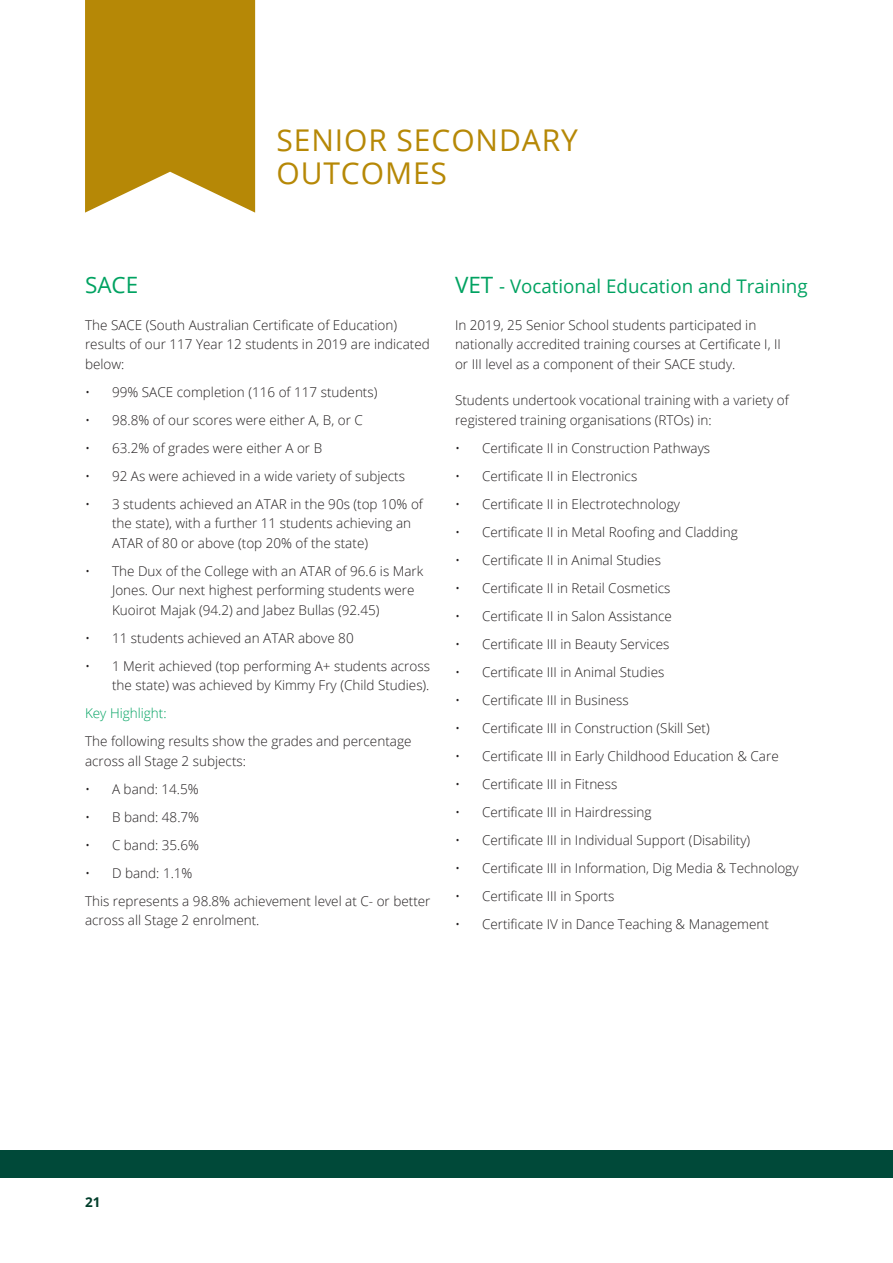
<style>
.page{position:relative;width:893px;height:1263px;background:#fff}
.page>*{position:absolute;margin:0;border:0;box-sizing:border-box;transform-origin:0 0}
.Main_Headings_New{font:30px/33.5px "Open Sans";letter-spacing:.03em;color:#b68806}
.t1{font:22.5px "Open Sans";color:#00a261}
.t2{font:18.75px "Open Sans";color:#00a261}
.t3{font:300 13.5px/19.5px "Open Sans";color:#231f20}
.t4{font:300 13.5px "Open Sans";color:#00a261}
.t5{font:700 13.5px "Open Sans";color:#003d2a}
.s1{font-size:22.5px}
</style>
<div class="page">
<div style="left:0;top:1150px;width:893px;height:28px;background:#004939"></div>
<svg style="left:85px;top:0;width:170px;height:213px"></svg>
<p class="Main_Headings_New" style="left:276px;top:122px;width:303px">SENIOR SECONDARY<br>OUTCOMES</p>
<p class="t1" style="left:85px;top:270px;width:55px">SACE</p>
<p class="t3" style="left:85px;top:315px;width:346px">The SACE (South Australian Certificate of Education) results of our 117 Year 12 students in 2019 are indicated below:</p>
<p class="t3" style="left:85px;top:382px;width:294px">• 99% SACE completion (116 of 117 students)</p>
<p class="t3" style="left:85px;top:410px;width:279px">• 98.8% of our scores were either A, B, or C</p>
<p class="t3" style="left:85px;top:438px;width:239px">• 63.2% of grades were either A or B</p>
<p class="t3" style="left:85px;top:466px;width:322px">• 92 As were achieved in a wide variety of subjects</p>
<p class="t3" style="left:112px;top:494px;width:312px;text-indent:-27px">• 3 students achieved an ATAR in the 90s (top 10% of the state), with a further 11 students achieving an<br>ATAR of 80 or above (top 20% of the state)</p>
<p class="t3" style="left:112px;top:561px;width:313px;text-indent:-27px">• The Dux of the College with an ATAR of 96.6 is Mark<br>Jones. Our next highest performing students were<br>Kuoirot Majak (94.2) and Jabez Bullas (92.45)</p>
<p class="t3" style="left:85px;top:628px;width:270px">• 11 students achieved an ATAR above 80</p>
<p class="t3" style="left:85px;top:656px;width:346px;text-align:right">• 1 Merit achieved (top performing A+ students across the state) was achieved by Kimmy Fry (Child Studies).</p>
<p class="t4" style="left:85px;top:704px;width:83px">Key Highlight:</p>
<p class="t3" style="left:85px;top:731px;width:328px">The following results show the grades and percentage across all Stage 2 subjects:</p>
<p class="t3" style="left:85px;top:779px;width:115px">• A band: 14.5%</p>
<p class="t3" style="left:85px;top:807px;width:116px">• B band: 48.7%</p>
<p class="t3" style="left:85px;top:835px;width:116px">• C band: 35.6%</p>
<p class="t3" style="left:85px;top:863px;width:109px">• D band: 1.1%</p>
<p class="t3" style="left:85px;top:891px;width:347px">This represents a 98.8% achievement level at C- or better across all Stage 2 enrolment.</p>
<p class="t2" style="left:455px;top:274px;width:354px"><span class="s1">VET</span> - Vocational Education and Training</p>
<p class="t3" style="left:455px;top:315px;width:327px">In 2019, 25 Senior School students participated in nationally accredited training courses at Certificate I, II or III level as a component of their SACE study.</p>
<p class="t3" style="left:455px;top:390px;width:335px">Students undertook vocational training with a variety of registered training organisations (RTOs) in:</p>
<p class="t3" style="left:455px;top:438px;width:257px">• Certificate II in Construction Pathways</p>
<p class="t3" style="left:455px;top:466px;width:184px">• Certificate II in Electronics</p>
<p class="t3" style="left:455px;top:494px;width:226px">• Certificate II in Electrotechnology</p>
<p class="t3" style="left:455px;top:522px;width:284px">• Certificate II in Metal Roofing and Cladding</p>
<p class="t3" style="left:455px;top:550px;width:207px">• Certificate II in Animal Studies</p>
<p class="t3" style="left:455px;top:578px;width:217px">• Certificate II in Retail Cosmetics</p>
<p class="t3" style="left:455px;top:606px;width:219px">• Certificate II in Salon Assistance</p>
<p class="t3" style="left:455px;top:634px;width:216px">• Certificate III in Beauty Services</p>
<p class="t3" style="left:455px;top:662px;width:211px">• Certificate III in Animal Studies</p>
<p class="t3" style="left:455px;top:690px;width:175px">• Certificate III in Business</p>
<p class="t3" style="left:455px;top:718px;width:256px">• Certificate III in Construction (Skill Set)</p>
<p class="t3" style="left:455px;top:746px;width:325px">• Certificate III in Early Childhood Education &amp; Care</p>
<p class="t3" style="left:455px;top:774px;width:164px">• Certificate III in Fitness</p>
<p class="t3" style="left:455px;top:802px;width:198px">• Certificate III in Hairdressing</p>
<p class="t3" style="left:455px;top:830px;width:297px">• Certificate III in Individual Support (Disability)</p>
<p class="t3" style="left:455px;top:858px;width:345px">• Certificate III in Information, Dig Media &amp; Technology</p>
<p class="t3" style="left:455px;top:886px;width:161px">• Certificate III in Sports</p>
<p class="t3" style="left:455px;top:914px;width:315px">• Certificate IV in Dance Teaching &amp; Management</p>
<p class="t5" style="left:85px;top:1192px;width:17px">21</p>
</div>
